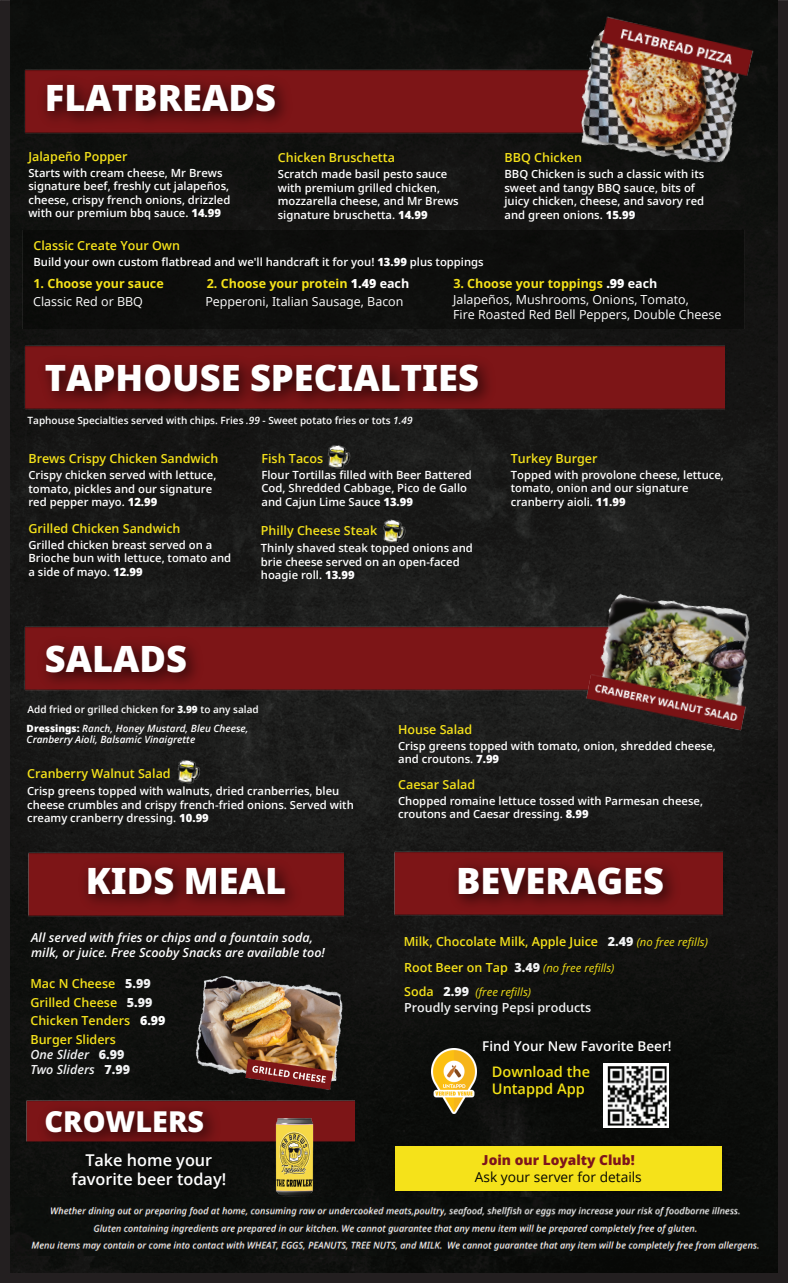
<style>
.page{position:relative;width:788px;height:1283px;background:#fff}
.page>*{position:absolute;margin:0;border:0;box-sizing:border-box;transform-origin:0 0}
.t1{font:800 36.25px "Open Sans";color:#fff}
.t2{font:800 28.75px "Open Sans";color:#fff}
.t3{font:600 16.25px/19.5px "Open Sans";color:#fff;text-align:center}
.t4{font:600 14.5px/17.5px "Open Sans";color:#f4e216}
.t5{font:13.75px "Open Sans";color:#050504}
.t6{font:800 13.75px "Open Sans";color:#7d151c}
.t7{font:600 13.5px "Open Sans";color:#fff}
.t8{font:600 12.5px/18.8px "Open Sans";color:#f5e21a}
.t9{font:12.5px/18px "Open Sans";color:#fff}
.t10{font:italic 600 12.5px/15px "Open Sans";color:#fff}
.t11{font:italic 600 12.5px/15px "Open Sans";color:#f2f3f4}
.t12{font:600 12.5px "Open Sans";color:#f2f3f4}
.t13{font:700 12.5px "Open Sans";color:#f5e21a}
.t14{font:600 11.25px/13.5px "Open Sans";color:#fff}
.t15{font:italic 11.25px "Open Sans";color:#f4e216}
.t16{font:600 10px "Open Sans";color:#fff}
.t17{font:italic 600 10px/11.2px "Open Sans";color:#fff}
.s1{font-weight:800}
.s2{font-weight:700;color:#f5e21a}
.s3{font-weight:700}
.s4{font-style:italic}
.s5{font-weight:800;font-style:normal}
.s6{font-weight:800;color:#f2f3f4}
.s7{font-weight:800;color:#fff}
.s8{font-weight:400;font-style:italic;font-size:11.25px;color:#f4e216}
.s9{font-weight:600;font-style:normal;font-size:12.5px;color:#f5e21a}
.s10{font-weight:800;font-style:normal;font-size:12.5px;color:#f2f3f4}
</style>
<div class="page">
<div style="left:0;top:0;width:787px;height:1283px;background:#231f20"></div>
<svg style="left:0;top:487px;width:10px;height:39px"></svg>
<img style="left:11px;top:0;width:766px;height:1272px">
<div style="left:21px;top:231px;width:723px;height:98px;background:#0d0e0c"></div>
<div style="left:395px;top:1146px;width:326px;height:45px;background:#f5e21a"></div>
<img style="left:326px;top:444px;width:27px;height:27px">
<img style="left:381px;top:519px;width:27px;height:27px">
<img style="left:24px;top:326px;width:700px;height:98px">
<img style="left:24px;top:50px;width:514px;height:98px">
<div style="left:29px;top:833px;width:315px;height:15px;background:#181818"></div>
<div style="left:394px;top:831px;width:328px;height:17px;background:#181918"></div>
<img style="left:26px;top:1087px;width:154px;height:50px">
<img style="left:30px;top:345px;width:503px;height:86px">
<img style="left:24px;top:607px;width:537px;height:98px">
<img style="left:30px;top:627px;width:503px;height:85px">
<img style="left:30px;top:65px;width:503px;height:85px">
<img style="left:14px;top:848px;width:353px;height:85px">
<img style="left:387px;top:848px;width:353px;height:85px">
<img style="left:30px;top:1092px;width:338px;height:85px">
<div style="left:436px;top:1025px;width:290px;height:75px;background:#0c0e0c"></div>
<div style="left:477px;top:1050px;width:148px;height:75px;background:#0a0c0a"></div>
<img style="left:18px;top:1137px;width:270px;height:141px">
<img style="left:431px;top:1049px;width:45px;height:64px">
<img style="left:180px;top:948px;width:183px;height:182px">
<img style="left:176px;top:759px;width:27px;height:27px">
<img style="left:561px;top:532px;width:225px;height:225px">
<img style="left:272px;top:1116px;width:45px;height:81px">
<img style="left:538px;top:0;width:242px;height:206px">
<img style="left:603px;top:1063px;width:65px;height:64px">
<img style="left:15px;top:1197px;width:758px;height:58px">
<h1 class="t1" style="left:45px;top:73px;width:233px">FLATBREADS</h1>
<p class="t8" style="left:28px;top:147px;width:101px">Jalapeño Popper</p>
<p class="t14" style="left:28px;top:166px;width:203px">Starts with cream cheese, Mr Brews signature beef, freshly cut jalapeños, cheese, crispy french onions, drizzled with our premium bbq sauce. <span class="s1">14.99</span></p>
<p class="t8" style="left:33px;top:236px;width:148px">Classic Create Your Own</p>
<p class="t14" style="left:33px;top:255px;width:451px">Build your own custom flatbread and we'll handcraft it for you! <span class="s1">13.99</span> plus toppings</p>
<p class="t8" style="left:278px;top:148px;width:119px">Chicken Bruschetta</p>
<p class="t14" style="left:278px;top:167px;width:182px">Scratch made basil pesto sauce with premium grilled chicken, mozzarella cheese, and Mr Brews signature bruschetta. <span class="s1">14.99</span></p>
<p class="t8" style="left:504px;top:148px;width:79px">BBQ Chicken</p>
<p class="t14" style="left:504px;top:167px;width:201px">BBQ Chicken is such a classic with its sweet and tangy BBQ sauce, bits of juicy chicken, cheese, and savory red and green onions. <span class="s1">15.99</span></p>
<p class="t13" style="left:33px;top:275px;width:132px">1. Choose your sauce</p>
<p class="t9" style="left:33px;top:292px;width:111px">Classic Red or BBQ</p>
<p class="t9" style="left:205px;top:274px;width:205px"><span class="s2">2. Choose your protein</span> <span class="s1">1.49</span> <span class="s3">each<br></span>Pepperoni, Italian Sausage, Bacon</p>
<p class="t9" style="left:453px;top:274px;width:237px;line-height:16.8px"><span class="s2">3. Choose your toppings</span> <span class="s1">.99</span> <span class="s3">each<br></span>Jalapeños, Mushrooms, Onions, Tomato,</p>
<p class="t9" style="left:453px;top:306px;width:270px">Fire Roasted Red Bell Peppers, Double Cheese</p>
<h1 class="t1" style="left:45px;top:353px;width:435px">TAPHOUSE SPECIALTIES</h1>
<p class="t16" style="left:28px;top:414px;width:386px">Taphouse Specialties served with chips. Fries <span class="s4">.99</span> - Sweet potato fries or tots <span class="s4">1.49</span></p>
<p class="t8" style="left:28px;top:449px;width:191px">Brews Crispy Chicken Sandwich</p>
<p class="t14" style="left:28px;top:468px;width:189px">Crispy chicken served with lettuce, tomato, pickles and our signature red pepper mayo. <span class="s1">12.99</span></p>
<p class="t8" style="left:28px;top:518px;width:153px">Grilled Chicken Sandwich</p>
<p class="t14" style="left:28px;top:537px;width:204px">Grilled chicken breast served on a<br>Brioche bun with lettuce, tomato and a side of mayo. <span class="s1">12.99</span></p>
<h1 class="t1" style="left:45px;top:634px;width:144px">SALADS</h1>
<p class="t8" style="left:261px;top:449px;width:63px">Fish Tacos</p>
<p class="t14" style="left:261px;top:468px;width:212px">Flour Tortillas filled with Beer Battered<br>Cod, Shredded Cabbage, Pico de Gallo and Cajun Lime Sauce <span class="s1">13.99</span></p>
<p class="t8" style="left:261px;top:520px;width:118px">Philly Cheese Steak</p>
<p class="t14" style="left:261px;top:541px;width:213px">Thinly shaved steak topped onions and brie cheese served on an open-faced hoagie roll. <span class="s1">13.99</span></p>
<p class="t16" style="left:28px;top:702px;width:232px">Add fried or grilled chicken for <span class="s1">3.99</span> to any salad</p>
<p class="t8" style="left:510px;top:448px;width:88px">Turkey Burger</p>
<p class="t14" style="left:510px;top:467px;width:214px">Topped with provolone cheese, lettuce, tomato, onion and our signature cranberry aioli. <span class="s1">11.99</span></p>
<p class="t17" style="left:27px;top:722px;width:223px"><span class="s5">Dressings:</span> Ranch, Honey Mustard, Bleu Cheese,<br>Cranberry Aioli, Balsamic Vinaigrette</p>
<p class="t8" style="left:27px;top:764px;width:145px">Cranberry Walnut Salad</p>
<p class="t14" style="left:27px;top:784px;width:328px">Crisp greens topped with walnuts, dried cranberries, bleu cheese crumbles and crispy french-fried onions. Served with creamy cranberry dressing. <span class="s1">10.99</span></p>
<p class="t8" style="left:398px;top:719px;width:76px">House Salad</p>
<p class="t14" style="left:398px;top:738px;width:319px">Crisp greens topped with tomato, onion, shredded cheese, and croutons. <span class="s1">7.99</span></p>
<p class="t8" style="left:398px;top:775px;width:79px">Caesar Salad</p>
<p class="t14" style="left:398px;top:794px;width:306px">Chopped romaine lettuce tossed with Parmesan cheese, croutons and Caesar dressing. <span class="s1">8.99</span></p>
<h1 class="t1" style="left:86px;top:855px;width:202px">KIDS MEAL</h1>
<h1 class="t1" style="left:456px;top:856px;width:209px">BEVERAGES</h1>
<p class="t10" style="left:31px;top:929px;width:295px">All served with fries or chips and a fountain soda, milk, or juice. Free Scooby Snacks are available too!</p>
<p class="t8" style="left:30px;top:973px;width:137px">Mac N Cheese <span class="s6">5.99<br></span>Grilled Cheese <span class="s6">5.99<br></span>Chicken Tenders <span class="s7">6.99<br></span>Burger Sliders</p>
<p class="t11" style="left:30px;top:1046px;width:101px">One Slider <span class="s5">6.99<br></span>Two Sliders <span class="s5">7.99</span></p>
<h2 class="t2" style="left:44px;top:1101px;width:161px">CROWLERS</h2>
<p class="t8" style="left:403px;top:932px;width:305px">Milk, Chocolate Milk, Apple Juice <span class="s6">2.49</span> <span class="s8">(no free refills)</span></p>
<p class="t15" style="left:404px;top:984px;width:128px"><span class="s9">Soda</span> <span class="s10">2.99</span> (free refills)</p>
<p class="t12" style="left:404px;top:999px;width:188px">Proudly serving Pepsi products</p>
<p class="t15" style="left:404px;top:960px;width:212px"><span class="s9">Root Beer on Tap</span> <span class="s10">3.49</span> (no free refills)</p>
<p class="t7" style="left:482px;top:1036px;width:191px">Find Your New Favorite Beer!</p>
<p class="t4" style="left:491px;top:1062px;width:100px">Download the<br>Untappd App</p>
<h3 class="t3" style="left:71px;top:1149px;width:156px">Take home your favorite beer today!</h3>
<p class="t6" style="left:481px;top:1151px;width:154px">Join our Loyalty Club!</p>
<p class="t5" style="left:474px;top:1167px;width:168px">Ask your server for details</p>
</div>
